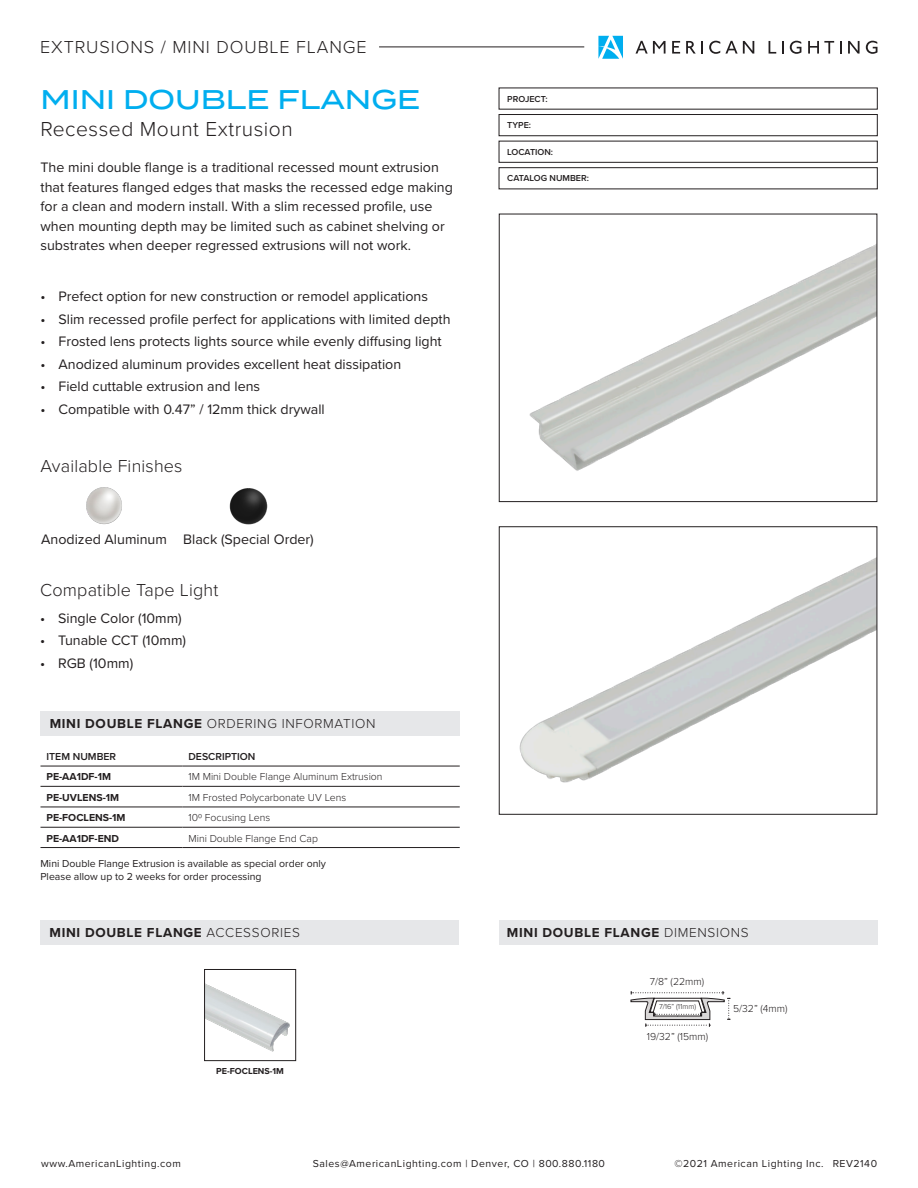
<style>
.page{position:relative;width:918px;height:1188px;background:#fff}
.page>*{position:absolute;margin:0;border:0;box-sizing:border-box;transform-origin:0 0}
.t1{font:500 27px "Termina";color:#00aeef}
.t2{font:300 21px "Proxima Nova";letter-spacing:.025em;color:#231f20}
.t3{font:300 18px "Proxima Nova";letter-spacing:.01em;color:#231f20}
.t4{font:300 18px "Proxima Nova";letter-spacing:.05em;color:#231f20}
.t5{font:14.25px/19.5px "Proxima Nova";color:#231f20}
.t6{font:700 13.5px "Proxima Nova";letter-spacing:.05em;color:#231f20}
.t7{font:300 13.5px "Proxima Nova";letter-spacing:.05em;color:#231f20}
.t8{font:300 10.5px "Proxima Nova";color:#231f20}
.t9{font:10.5px "Proxima Nova";letter-spacing:.05em;color:#231f20}
.t10{font:10.5px/12.6px "Proxima Nova";color:#231f20}
.t11{font:700 10.5px "Proxima Nova";color:#231f20}
.t12{font:600 10.5px "Proxima Nova";color:#231f20}
.t13{font:600 9px "Proxima Nova";color:#231f20}
.t14{font:700 9px "Proxima Nova";color:#231f20}
.t15{font:300 7.5px "Proxima Nova";color:#231f20}
.s1{font-weight:700}
.s2{font-weight:300}
</style>
<div class="page">
<svg style="left:598px;top:36px;width:25px;height:23px"></svg>
<svg style="left:636px;top:41px;width:30px;height:13px"></svg>
<svg style="left:672px;top:41px;width:8px;height:13px"></svg>
<svg style="left:686px;top:41px;width:17px;height:13px"></svg>
<svg style="left:709px;top:41px;width:45px;height:13px"></svg>
<svg style="left:769px;top:41px;width:7px;height:13px"></svg>
<svg style="left:782px;top:41px;width:2px;height:13px"></svg>
<svg style="left:790px;top:41px;width:11px;height:13px"></svg>
<svg style="left:808px;top:41px;width:26px;height:13px"></svg>
<svg style="left:840px;top:41px;width:1px;height:13px"></svg>
<svg style="left:848px;top:41px;width:12px;height:13px"></svg>
<svg style="left:866px;top:41px;width:12px;height:13px"></svg>
<hr style="left:379px;top:47px;width:205px;height:1px;background:#231f20">
<div style="left:499px;top:114px;width:379px;height:22px;border:1px solid #231f20"></div>
<div style="left:499px;top:141px;width:379px;height:22px;border:1px solid #231f20"></div>
<div style="left:499px;top:167px;width:379px;height:22px;border:1px solid #231f20"></div>
<img style="left:519px;top:558px;width:356px;height:225px">
<img style="left:529px;top:245px;width:346px;height:226px">
<div style="left:499px;top:214px;width:378px;height:288px;border:1px solid #231f20"></div>
<img style="left:86px;top:487px;width:36px;height:38px">
<div style="left:40px;top:920px;width:419px;height:24px;background:#e6e7e9"></div>
<img style="left:206px;top:984px;width:84px;height:68px">
<div style="left:204px;top:969px;width:92px;height:92px;border:1px solid #231f20"></div>
<div style="left:40px;top:711px;width:420px;height:25px;background:#e6e7e9"></div>
<hr style="left:40px;top:766px;width:143px;height:1px;background:#231f20">
<hr style="left:183px;top:766px;width:277px;height:1px;background:#231f20">
<hr style="left:40px;top:786px;width:143px;height:1px;background:#231f20">
<hr style="left:183px;top:786px;width:277px;height:1px;background:#231f20">
<hr style="left:40px;top:807px;width:143px;height:1px;background:#231f20">
<hr style="left:183px;top:807px;width:277px;height:1px;background:#231f20">
<hr style="left:40px;top:827px;width:143px;height:1px;background:#231f20">
<hr style="left:183px;top:827px;width:277px;height:1px;background:#231f20">
<hr style="left:40px;top:847px;width:143px;height:1px;background:#231f20">
<hr style="left:183px;top:847px;width:277px;height:1px;background:#231f20">
<div style="left:499px;top:920px;width:379px;height:24px;background:#e6e7e9"></div>
<svg style="left:631px;top:991px;width:99px;height:36px"></svg>
<img style="left:230px;top:488px;width:37px;height:37px">
<p class="t4" style="left:40px;top:34px;width:328px">EXTRUSIONS / MINI DOUBLE FLANGE</p>
<p class="t1" style="left:40px;top:79px;width:381px">MINI DOUBLE FLANGE</p>
<p class="t2" style="left:40px;top:113px;width:254px">Recessed Mount Extrusion</p>
<p class="t5" style="left:40px;top:157px;width:414px">The mini double flange is a traditional recessed mount extrusion that features flanged edges that masks the recessed edge making for a clean and modern install. With a slim recessed profile, use when mounting depth may be limited such as cabinet shelving or substrates when deeper regressed extrusions will not work.</p>
<p class="t5" style="left:40px;top:286px;width:389px">• Prefect option for new construction or remodel applications</p>
<p class="t5" style="left:40px;top:309px;width:412px">• Slim recessed profile perfect for applications with limited depth</p>
<p class="t5" style="left:40px;top:331px;width:403px">• Frosted lens protects lights source while evenly diffusing light</p>
<p class="t5" style="left:40px;top:354px;width:362px">• Anodized aluminum provides excellent heat dissipation</p>
<p class="t5" style="left:40px;top:376px;width:221px">• Field cuttable extrusion and lens</p>
<p class="t5" style="left:40px;top:399px;width:286px">• Compatible with 0.47” / 12mm thick drywall</p>
<p class="t3" style="left:40px;top:453px;width:144px">Available Finishes</p>
<p class="t5" style="left:41px;top:529px;width:127px">Anodized Aluminum</p>
<p class="t5" style="left:183px;top:529px;width:132px">Black (Special Order)</p>
<p class="t3" style="left:40px;top:577px;width:180px">Compatible Tape Light</p>
<p class="t5" style="left:40px;top:608px;width:143px">• Single Color (10mm)</p>
<p class="t5" style="left:40px;top:630px;width:147px">• Tunable CCT (10mm)</p>
<p class="t5" style="left:40px;top:653px;width:95px">• RGB (10mm)</p>
<p class="t7" style="left:50px;top:714px;width:327px"><span class="s1">MINI DOUBLE FLANGE</span> ORDERING INFORMATION</p>
<p class="t12" style="left:46px;top:749px;width:71px">ITEM NUMBER</p>
<p class="t12" style="left:189px;top:749px;width:68px">DESCRIPTION</p>
<p class="t11" style="left:46px;top:769px;width:66px">PE-AA1DF-1M</p>
<p class="t8" style="left:189px;top:769px;width:196px">1M Mini Double Flange Aluminum Extrusion</p>
<p class="t11" style="left:46px;top:789px;width:74px">PE-UVLENS-1M</p>
<p class="t8" style="left:189px;top:789px;width:159px">1M Frosted Polycarbonate UV Lens</p>
<p class="t11" style="left:46px;top:810px;width:81px">PE-FOCLENS-1M</p>
<p class="t8" style="left:189px;top:810px;width:83px">100 Focusing Lens</p>
<p class="t11" style="left:46px;top:830px;width:74px">PE-AA1DF-END</p>
<p class="t8" style="left:189px;top:830px;width:131px">Mini Double Flange End Cap</p>
<p class="t10" style="left:40px;top:857px;width:287px">Mini Double Flange Extrusion is available as special order only<br>Please allow up to 2 weeks for order processing</p>
<p class="t6" style="left:49px;top:922px;width:252px">MINI DOUBLE FLANGE <span class="s2">ACCESSORIES</span></p>
<p class="t14" style="left:216px;top:1064px;width:69px">PE-FOCLENS-1M</p>
<p class="t13" style="left:507px;top:92px;width:42px">PROJECT:</p>
<p class="t13" style="left:507px;top:118px;width:25px">TYPE:</p>
<p class="t13" style="left:507px;top:145px;width:47px">LOCATION:</p>
<p class="t13" style="left:507px;top:172px;width:83px">CATALOG NUMBER:</p>
<p class="t6" style="left:507px;top:922px;width:243px">MINI DOUBLE FLANGE <span class="s2">DIMENSIONS</span></p>
<p class="t8" style="left:650px;top:974px;width:56px">7/8” (22mm)</p>
<p class="t15" style="left:659px;top:1001px;width:39px">7/16” (11mm)</p>
<p class="t8" style="left:647px;top:1028px;width:63px">19/32” (15mm)</p>
<p class="t8" style="left:733px;top:1001px;width:56px">5/32” (4mm)</p>
<p class="t9" style="left:41px;top:1156px;width:141px">www.AmericanLighting.com</p>
<p class="t9" style="left:313px;top:1156px;width:294px">Sales@AmericanLighting.com | Denver, CO | 800.880.1180</p>
<p class="t9" style="left:675px;top:1156px;width:204px">©2021 American Lighting Inc. REV2140</p>
</div>
